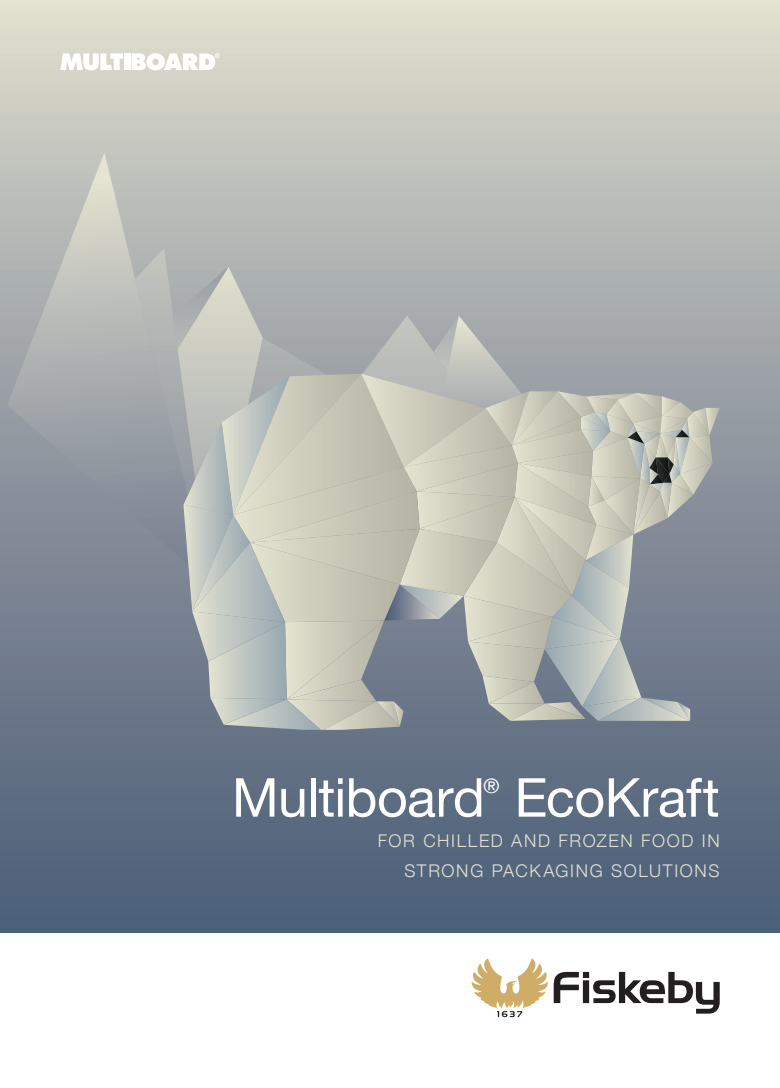
<style>
.page{position:relative;width:780px;height:1088px;background:#fff}
.page>*{position:absolute;margin:0;border:0;box-sizing:border-box;transform-origin:0 0}
.t1{font:53.75px "Helvetica Neue";letter-spacing:-.015em;color:#fff}
.t2{font:20px "Helvetica Neue";color:#fff}
.t3{font:300 17.5px/30px "Helvetica Neue";letter-spacing:.095em;color:#e4e3d2;text-align:right}
</style>
<div class="page">
<div style="left:0;top:0;width:780px;height:932px;background:linear-gradient(to bottom,#dcdacc,#465774)"></div>
<svg style="left:471px;top:958px;width:248px;height:59px"></svg>
<svg style="left:60px;top:53px;width:63px;height:17px"></svg>
<div style="left:124px;top:53px;width:6px;height:17px;background:#fff"></div>
<svg style="left:131px;top:53px;width:89px;height:17px"></svg>
<svg style="left:8px;top:152px;width:201px;height:431px"></svg>
<svg style="left:135px;top:248px;width:584px;height:482px"></svg>
<h1 class="t1" style="left:232px;top:751px;width:254px">Multiboard</h1>
<p class="t2" style="left:483px;top:769px;width:17px">®</p>
<h1 class="t1" style="left:514px;top:751px;width:207px">EcoKraft</h1>
<p class="t3" style="left:377px;top:824px;width:343px">FOR CHILLED AND FROZEN FOOD IN<br>STRONG PACKAGING SOLUTIONS</p>
</div>
